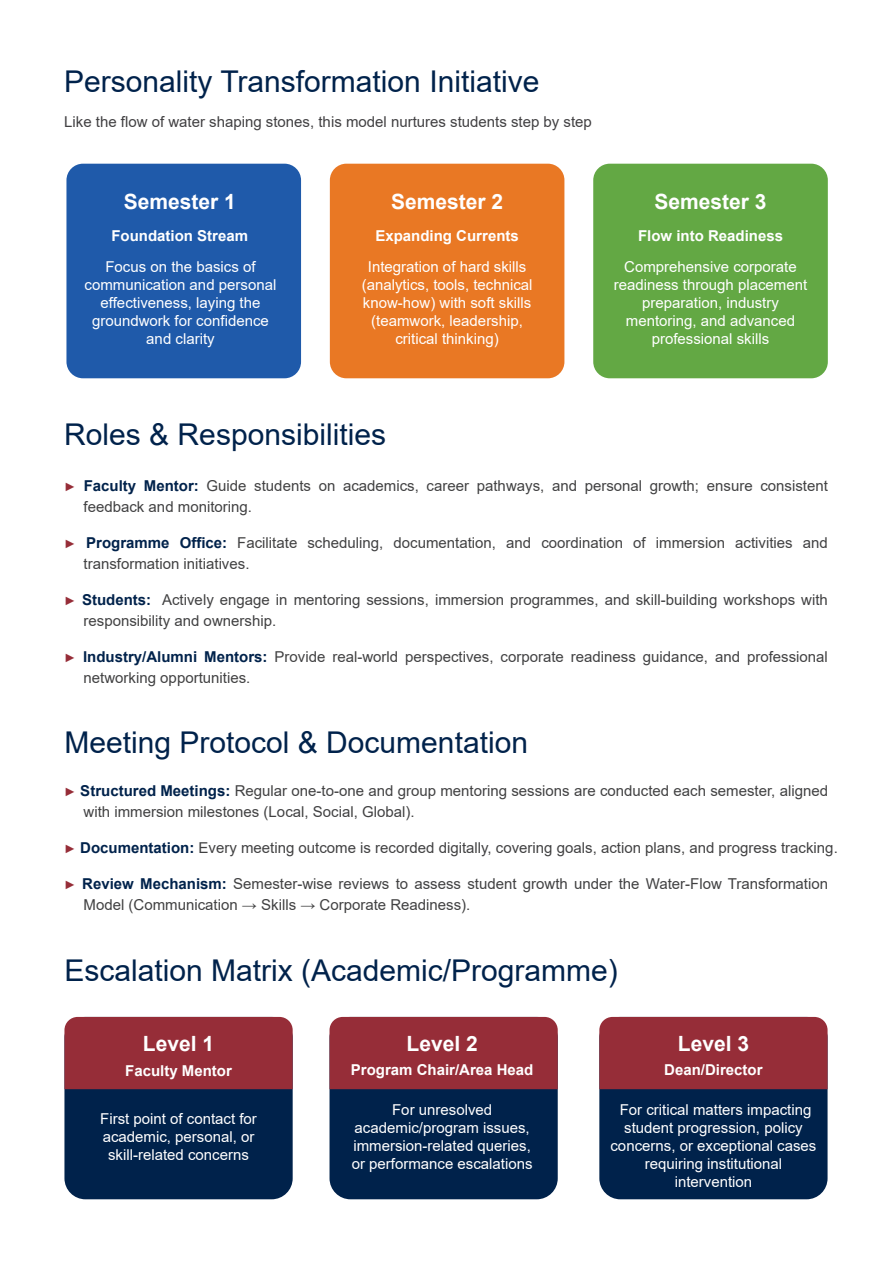
<style>
.page{position:relative;width:892px;height:1263px;background:#fff}
.page>*{position:absolute;margin:0;border:0;box-sizing:border-box;transform-origin:0 0}
.t1{font:30px "Arial";color:#00224b}
.t2{font:700 21px "Arial";color:#fff}
.t3{font:15px/21px "Arial";color:#414142}
.t4{font:15px/18px "Arial";color:#fff;text-align:center}
.t5{font:700 15px "Arial";color:#fff}
.t6{font:15px "Arial";color:#414042}
.s1{font-size:12px;color:#962d38}
.s2{font-weight:700;color:#00224b}
</style>
<div class="page">
<div style="left:66px;top:164px;width:235px;height:214px;background:#1f5aaa;border-radius:17px"></div>
<div style="left:330px;top:164px;width:234px;height:214px;background:#e97824;border-radius:17px"></div>
<div style="left:593px;top:164px;width:235px;height:214px;background:#63a844;border-radius:17px"></div>
<div style="left:64px;top:1017px;width:229px;height:182px;background:#00224b;border-radius:21px"></div>
<div style="left:329px;top:1017px;width:229px;height:182px;background:#00224b;border-radius:21px"></div>
<div style="left:599px;top:1017px;width:228px;height:182px;background:#00224b;border-radius:21px"></div>
<div style="left:64px;top:1017px;width:229px;height:72px;background:#962d38"></div>
<div style="left:329px;top:1017px;width:229px;height:72px;background:#962d38"></div>
<div style="left:599px;top:1017px;width:228px;height:72px;background:#962d38"></div>
<h1 class="t1" style="left:64px;top:61px;width:477px">Personality Transformation Initiative</h1>
<p class="t6" style="left:64px;top:111px;width:529px">Like the flow of water shaping stones, this model nurtures students step by step</p>
<h2 class="t2" style="left:124px;top:186px;width:114px">Semester 1</h2>
<p class="t5" style="left:111px;top:226px;width:138px">Foundation Stream</p>
<h2 class="t2" style="left:391px;top:186px;width:114px">Semester 2</h2>
<p class="t5" style="left:375px;top:226px;width:145px">Expanding Currents</p>
<p class="t4" style="left:85px;top:258px;width:193px">Focus on the basics of communication and personal effectiveness, laying the groundwork for confidence and clarity</p>
<p class="t4" style="left:362px;top:258px;width:172px">Integration of hard skills (analytics, tools, technical know-how) with soft skills (teamwork, leadership, critical thinking)</p>
<h2 class="t2" style="left:654px;top:186px;width:114px">Semester 3</h2>
<p class="t5" style="left:638px;top:226px;width:147px">Flow into Readiness</p>
<p class="t4" style="left:614px;top:258px;width:195px">Comprehensive corporate readiness through placement preparation, industry mentoring, and advanced professional skills</p>
<h1 class="t1" style="left:64px;top:413px;width:323px">Roles &amp; Responsibilities</h1>
<p class="t3" style="left:84px;top:475px;width:746px;text-indent:-19px"><span class="s1">►</span> <span class="s2">Faculty Mentor:</span> Guide students on academics, career pathways, and personal growth; ensure consistent feedback and monitoring.</p>
<p class="t3" style="left:84px;top:532px;width:746px;text-indent:-19px"><span class="s1">►</span> <span class="s2">Programme Office:</span> Facilitate scheduling, documentation, and coordination of immersion activities and transformation initiatives.</p>
<p class="t3" style="left:84px;top:589px;width:746px;text-indent:-19px"><span class="s1">►</span> <span class="s2">Students:</span> Actively engage in mentoring sessions, immersion programmes, and skill-building workshops with responsibility and ownership.</p>
<p class="t3" style="left:84px;top:646px;width:746px;text-indent:-19px"><span class="s1">►</span> <span class="s2">Industry/Alumni Mentors:</span> Provide real-world perspectives, corporate readiness guidance, and professional networking opportunities.</p>
<h1 class="t1" style="left:64px;top:721px;width:465px">Meeting Protocol &amp; Documentation</h1>
<p class="t3" style="left:84px;top:780px;width:746px;text-indent:-19px"><span class="s1">►</span> <span class="s2">Structured Meetings:</span> Regular one-to-one and group mentoring sessions are conducted each semester, aligned with immersion milestones (Local, Social, Global).</p>
<p class="t3" style="left:64px;top:837px;width:775px"><span class="s1">►</span> <span class="s2">Documentation:</span> Every meeting outcome is recorded digitally, covering goals, action plans, and progress tracking.</p>
<p class="t3" style="left:84px;top:873px;width:746px;text-indent:-19px"><span class="s1">►</span> <span class="s2">Review Mechanism:</span> Semester-wise reviews to assess student growth under the Water-Flow Transformation<br>Model (Communication → Skills → Corporate Readiness).</p>
<h1 class="t1" style="left:64px;top:949px;width:555px">Escalation Matrix (Academic/Programme)</h1>
<h2 class="t2" style="left:143px;top:1028px;width:73px">Level 1</h2>
<h2 class="t2" style="left:407px;top:1028px;width:73px">Level 2</h2>
<h2 class="t2" style="left:678px;top:1028px;width:73px">Level 3</h2>
<p class="t5" style="left:125px;top:1060px;width:108px">Faculty Mentor</p>
<p class="t4" style="left:100px;top:1109px;width:158px">First point of contact for academic, personal, or skill-related concerns</p>
<p class="t5" style="left:351px;top:1059px;width:184px">Program Chair/Area Head</p>
<p class="t4" style="left:352px;top:1100px;width:182px">For unresolved academic/program issues, immersion-related queries, or performance escalations</p>
<p class="t5" style="left:664px;top:1059px;width:100px">Dean/Director</p>
<p class="t4" style="left:610px;top:1100px;width:207px">For critical matters impacting student progression, policy concerns, or exceptional cases requiring institutional intervention</p>
</div>
